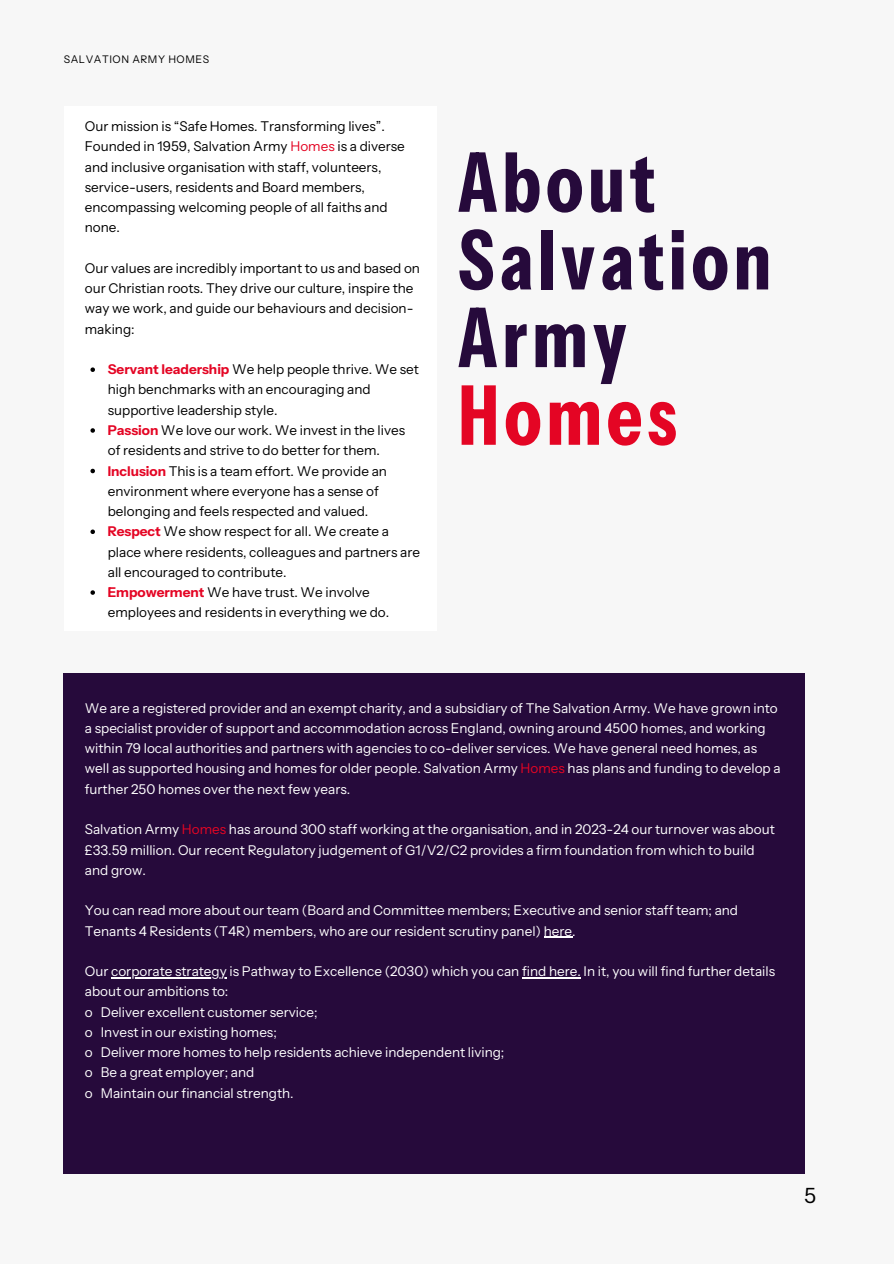
<style>
.page{position:relative;width:894px;height:1264px;background:#fff}
.page>*{position:absolute;margin:0;border:0;box-sizing:border-box;transform-origin:0 0}
.t1{font:700 82.5px/77.7px "Instrument Sans Condensed";letter-spacing:.05em;color:#260a3b}
.t2{font:21px "Instrument Sans";color:#000}
.t3{font:13.5px/20.2px "Instrument Sans";color:#fff}
.t4{font:13.5px/20.2px "Instrument Sans";color:#000}
.t5{font:10.5px "Instrument Sans";letter-spacing:.05em;color:#000}
.s1{color:#e40524}
.s2{font-weight:700;color:#e40524}
</style>
<div class="page">
<div style="left:0;top:0;width:893px;height:1263px;background:#f7f7f7"></div>
<div style="left:64px;top:106px;width:372px;height:524px;background:#fff"></div>
<div style="left:64px;top:673px;width:740px;height:501px;background:#260a3b"></div>
<svg style="left:90px;top:367px;width:5px;height:5px"></svg>
<svg style="left:90px;top:428px;width:5px;height:5px"></svg>
<svg style="left:90px;top:469px;width:5px;height:4px"></svg>
<svg style="left:90px;top:529px;width:5px;height:5px"></svg>
<svg style="left:90px;top:590px;width:5px;height:5px"></svg>
<svg style="left:544px;top:936px;width:28px;height:1px"></svg>
<hr style="left:111px;top:977px;width:116px;height:1px;background:#fff">
<hr style="left:522px;top:977px;width:58px;height:1px;background:#fff">
<p class="t5" style="left:64px;top:53px;width:147px">SALVATION ARMY HOMES</p>
<p class="t4" style="left:85px;top:116px;width:321px">Our mission is “Safe Homes. Transforming lives”.<br>Founded in 1959, Salvation Army <span class="s1">Homes</span> is a diverse and inclusive organisation with staff, volunteers, service-users, residents and Board members, encompassing welcoming people of all faiths and none.</p>
<h3 class="t4" style="left:85px;top:258px;width:336px">Our values are incredibly important to us and based on our Christian roots. They drive our culture, inspire the way we work, and guide our behaviours and decision&shy;making:</h3>
<h3 class="t4" style="left:108px;top:359px;width:312px"><span class="s2">Servant leadership</span> We help people thrive. We set high benchmarks with an encouraging and supportive leadership style.</h3>
<p class="t4" style="left:108px;top:420px;width:299px"><span class="s2">Passion</span> We love our work. We invest in the lives of residents and strive to do better for them.</p>
<p class="t4" style="left:108px;top:460px;width:280px"><span class="s2">Inclusion</span> This is a team effort. We provide an environment where everyone has a sense of belonging and feels respected and valued.</p>
<p class="t4" style="left:108px;top:521px;width:313px"><span class="s2">Respect</span> We show respect for all. We create a place where residents, colleagues and partners are all encouraged to contribute.</p>
<p class="t4" style="left:108px;top:582px;width:283px"><span class="s2">Empowerment</span> We have trust. We involve employees and residents in everything we do.</p>
<p class="t1" style="left:457px;top:143px;width:315px">About<br>Salvation<br>Army<br><span class="s1">Homes</span></p>
<p class="t3" style="left:85px;top:697px;width:697px">We are a registered provider and an exempt charity, and a subsidiary of The Salvation Army. We have grown into a specialist provider of support and accommodation across England, owning around 4500 homes, and working within 79 local authorities and partners with agencies to co-deliver services. We have general need homes, as well as supported housing and homes for older people. Salvation Army <span class="s1">Homes</span> has plans and funding to develop a further 250 homes over the next few years.</p>
<h1 class="t3" style="left:85px;top:819px;width:691px">Salvation Army <span class="s1">Homes</span> has around 300 staff working at the organisation, and in 2023-24 our turnover was about £33.59 million. Our recent Regulatory judgement of G1/V2/C2 provides a firm foundation from which to build and grow.</h1>
<h3 class="t3" style="left:85px;top:900px;width:654px">You can read more about our team (Board and Committee members; Executive and senior staff team; and<br>Tenants 4 Residents (T4R) members, who are our resident scrutiny panel) here.</h3>
<h3 class="t3" style="left:85px;top:961px;width:691px">Our corporate strategy is Pathway to Excellence (2030) which you can find here. In it, you will find further details</h3>
<h3 class="t3" style="left:85px;top:981px;width:421px">about our ambitions to:<br>o Deliver excellent customer service;<br>o Invest in our existing homes;<br>o Deliver more homes to help residents achieve independent living; o Be a great employer; and</h3>
<h3 class="t3" style="left:85px;top:1082px;width:210px">o Maintain our financial strength.</h3>
<h2 class="t2" style="left:804px;top:1182px;width:14px">5</h2>
</div>
